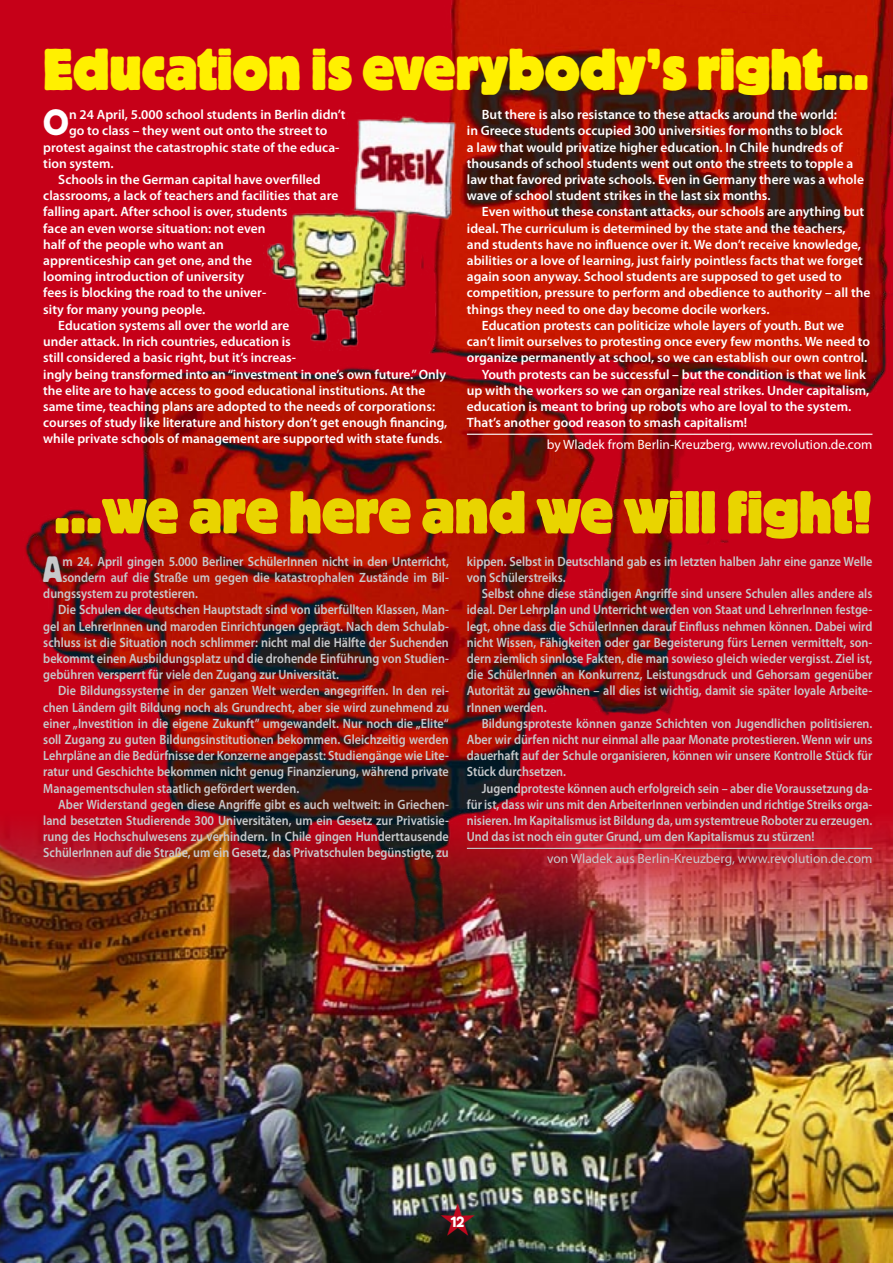
<style>
.page{position:relative;width:893px;height:1263px;background:#fff}
.page>*{position:absolute;margin:0;border:0;box-sizing:border-box;transform-origin:0 0}
.t1{font:800 60px "Block BE";color:#e9d400;scale:.85 1}
.t2{font:800 58.5px "Block BE";color:#fff000;scale:.85 1}
.t3{font:36.45px "Block BE";color:#fff}
.t4{font:36.45px "Block BE";color:#c7c9cb;scale:.9 1}
.t5{font:15px "Block BE";color:#fff}
.t6{font:600 13.5px/16.2px "Myriad Pro";color:#c7c9cb;text-align:justify;scale:.9 1}
.t7{font:600 13.5px/16.2px "Myriad Pro";color:#fff}
.t8{font:13.5px "Myriad Pro";color:#fff}
.t9{font:13.5px "Myriad Pro";color:#c7c9cb}
.s1{color:#c0081f}
</style>
<div class="page">
<img style="left:7px;top:0;width:886px;height:799px">
<hr style="left:467px;top:434px;width:405px;height:1px;background:#fff">
<img style="left:0;top:799px;width:893px;height:464px">
<img style="left:263px;top:112px;width:195px;height:239px">
<hr style="left:467px;top:848px;width:405px;height:1px;background:#c7c9cb">
<h2 class="t2" style="left:43px;top:37px;width:973px">Education is everybody’s right...</h2>
<h3 class="t3" style="left:43px;top:102px;width:27px">O</h3>
<p class="t7" style="left:69px;top:107px;width:278px">n 24 April, 5.000 school students in Berlin didn’t</p>
<p class="t7" style="left:69px;top:123px;width:260px">go to class – they went out onto the street to</p>
<p class="t7" style="left:43px;top:139px;width:298px">protest against the catastrophic state of the educa-</p>
<p class="t7" style="left:43px;top:155px;width:72px">tion system.</p>
<p class="t7" style="left:58px;top:172px;width:264px">Schools in the German capital have overfilled</p>
<p class="t7" style="left:43px;top:188px;width:297px">classrooms, a lack of teachers and facilities that are</p>
<p class="t7" style="left:43px;top:204px;width:246px">falling apart. After school is over, students</p>
<p class="t7" style="left:43px;top:220px;width:224px">face an even worse situation: not even</p>
<p class="t7" style="left:43px;top:236px;width:182px">half of the people who want an</p>
<p class="t7" style="left:43px;top:253px;width:210px">apprenticeship can get one, and the</p>
<p class="t7" style="left:43px;top:269px;width:202px">looming introduction of university</p>
<p class="t7" style="left:43px;top:285px;width:225px">fees is blocking the road to the univer-</p>
<p class="t7" style="left:43px;top:301px;width:164px">sity for many young people.</p>
<p class="t7" style="left:58px;top:317px;width:233px">Education systems all over the world are</p>
<p class="t7" style="left:43px;top:334px;width:249px">under attack. In rich countries, education is</p>
<p class="t7" style="left:43px;top:350px;width:254px">still considered a basic right, but it’s increas-</p>
<p class="t7" style="left:43px;top:366px;width:404px">ingly being transformed into an “investment in one’s own future.” Only</p>
<p class="t7" style="left:43px;top:382px;width:384px">the elite are to have access to good educational institutions. At the</p>
<p class="t7" style="left:43px;top:398px;width:393px">same time, teaching plans are adopted to the needs of corporations:</p>
<p class="t7" style="left:43px;top:415px;width:405px">courses of study like literature and history don’t get enough financing,</p>
<p class="t7" style="left:43px;top:431px;width:401px">while private schools of management are supported with state funds.</p>
<p class="t7" style="left:467px;top:107px;width:399px;text-indent:15px">But there is also resistance to these attacks around the world:<br>in Greece students occupied 300 universities for months to block<br>a law that would privatize higher education. In Chile hundreds of thousands of school students went out onto the streets to topple a law that favored private schools. Even in Germany there was a whole wave of school student strikes in the last six months.</p>
<p class="t7" style="left:482px;top:204px;width:384px">Even without these constant attacks, our schools are anything but</p>
<p class="t7" style="left:467px;top:220px;width:380px">ideal. The curriculum is determined by the state and the teachers,</p>
<p class="t7" style="left:467px;top:236px;width:396px">and students have no influence over it. We don’t receive knowledge,</p>
<p class="t7" style="left:467px;top:253px;width:397px">abilities or a love of learning, just fairly pointless facts that we forget</p>
<p class="t7" style="left:467px;top:269px;width:376px">again soon anyway. School students are supposed to get used to</p>
<p class="t7" style="left:467px;top:285px;width:405px">competition, pressure to perform and obedience to authority – all the</p>
<p class="t7" style="left:467px;top:301px;width:304px">things they need to one day become docile workers.</p>
<p class="t7" style="left:482px;top:317px;width:364px">Education protests can politicize whole layers of youth. But we</p>
<p class="t7" style="left:467px;top:334px;width:405px">can’t limit ourselves to protesting once every few months. We need to</p>
<p class="t7" style="left:467px;top:350px;width:402px">organize permanently at school, so we can establish our own control.</p>
<p class="t7" style="left:482px;top:366px;width:386px">Youth protests can be successful – but the condition is that we link</p>
<p class="t7" style="left:467px;top:382px;width:404px">up with the workers so we can organize real strikes. Under capitalism,</p>
<p class="t7" style="left:467px;top:398px;width:386px">education is meant to bring up robots who are loyal to the system.</p>
<p class="t7" style="left:467px;top:415px;width:282px">That’s another good reason to smash capitalism!</p>
<p class="t8" style="left:547px;top:437px;width:327px">by Wladek from Berlin-Kreuzberg, www.revolution.de.com</p>
<h1 class="t1" style="left:54px;top:479px;width:964px">...we are here and we will fight!</h1>
<h3 class="t4" style="left:43px;top:549px;width:23px">A</h3>
<p class="t6" style="left:62px;top:553px;width:431px">m 24. April gingen 5.000 Berliner SchülerInnen nicht in den Unterricht,</p>
<p class="t6" style="left:467px;top:553px;width:452px">kippen. Selbst in Deutschland gab es im letzten halben Jahr eine ganze Welle von Schülerstreiks.</p>
<p class="t6" style="left:467px;top:586px;width:452px;text-indent:15px">Selbst ohne diese ständigen Angriffe sind unsere Schulen alles andere als ideal. Der Lehrplan und Unterricht werden von Staat und LehrerInnen festge&shy;legt, ohne dass die SchülerInnen darauf Einfluss nehmen können. Dabei wird nicht Wissen, Fähigkeiten oder gar Begeisterung fürs Lernen vermittelt, son&shy;dern ziemlich sinnlose Fakten, die man sowieso gleich wieder vergisst. Ziel ist, die SchülerInnen an Konkurrenz, Leistungsdruck und Gehorsam gegenüber Autorität zu gewöhnen – all dies ist wichtig, damit sie später loyale Arbeite&shy;rInnen werden.</p>
<p class="t6" style="left:467px;top:715px;width:452px;text-indent:15px">Bildungsproteste können ganze Schichten von Jugendlichen politisieren.<br>Aber wir dürfen nicht nur einmal alle paar Monate protestieren. Wenn wir uns dauerhaft auf der Schule organisieren, können wir unsere Kontrolle Stück für Stück durchsetzen.</p>
<p class="t6" style="left:467px;top:780px;width:452px;text-indent:15px">Jugendproteste können auch erfolgreich sein – aber die Voraussetzung da&shy;für ist, dass wir uns mit den ArbeiterInnen verbinden und richtige Streiks orga&shy;nisieren. Im Kapitalismus ist Bildung da, um systemtreue Roboter zu erzeugen.<br>Und das ist noch ein guter Grund, um den Kapitalismus zu stürzen!</p>
<p class="t9" style="left:547px;top:851px;width:327px">von Wladek aus Berlin-Kreuzberg, www.revolution.de.com</p>
<p class="t6" style="left:62px;top:570px;width:431px">sondern auf die Straße um gegen die katastrophalen Zustände im Bil-</p>
<p class="t6" style="left:43px;top:586px;width:174px">dungssystem zu protestieren.</p>
<p class="t6" style="left:58px;top:602px;width:435px">Die Schulen der deutschen Hauptstadt sind von überfüllten Klassen, Man-</p>
<p class="t6" style="left:43px;top:618px;width:452px">gel an LehrerInnen und maroden Einrichtungen geprägt. Nach dem Schulab-</p>
<p class="t6" style="left:43px;top:634px;width:452px">schluss ist die Situation noch schlimmer: nicht mal die Hälfte der Suchenden</p>
<p class="t6" style="left:43px;top:651px;width:452px">bekommt einen Ausbildungsplatz und die drohende Einführung von Studien-</p>
<p class="t6" style="left:43px;top:667px;width:330px">gebühren versperrt für viele den Zugang zur Universität.</p>
<p class="t6" style="left:58px;top:683px;width:435px">Die Bildungssysteme in der ganzen Welt werden angegriffen. In den rei-</p>
<p class="t6" style="left:43px;top:699px;width:452px">chen Ländern gilt Bildung noch als Grundrecht, aber sie wird zunehmend zu</p>
<p class="t6" style="left:43px;top:715px;width:452px">einer „Investition in die eigene Zukunft” umgewandelt. Nur noch die „Elite“</p>
<p class="t6" style="left:43px;top:732px;width:452px">soll Zugang zu guten Bildungsinstitutionen bekommen. Gleichzeitig werden</p>
<p class="t6" style="left:43px;top:748px;width:452px">Lehrpläne an die Bedürfnisse der Konzerne angepasst: Studiengänge wie Lite-</p>
<p class="t6" style="left:43px;top:764px;width:452px">ratur und Geschichte bekommen nicht genug Finanzierung, während private</p>
<p class="t6" style="left:43px;top:780px;width:286px">Managementschulen staatlich gefördert werden.</p>
<p class="t6" style="left:58px;top:796px;width:435px">Aber Widerstand gegen diese Angriffe gibt es auch weltweit: in Griechen-</p>
<p class="t6" style="left:43px;top:813px;width:452px">land besetzten Studierende 300 Universitäten, um ein Gesetz zur Privatisie-</p>
<p class="t6" style="left:43px;top:829px;width:452px">rung des Hochschulwesens zu verhindern. In Chile gingen Hunderttausende</p>
<p class="t6" style="left:43px;top:845px;width:452px">SchülerInnen auf die Straße, um ein Gesetz, das Privatschulen begünstigte, zu</p>
<p class="t5" style="left:439px;top:1213px;width:38px"><span class="s1">★</span>1 2</p>
</div>
